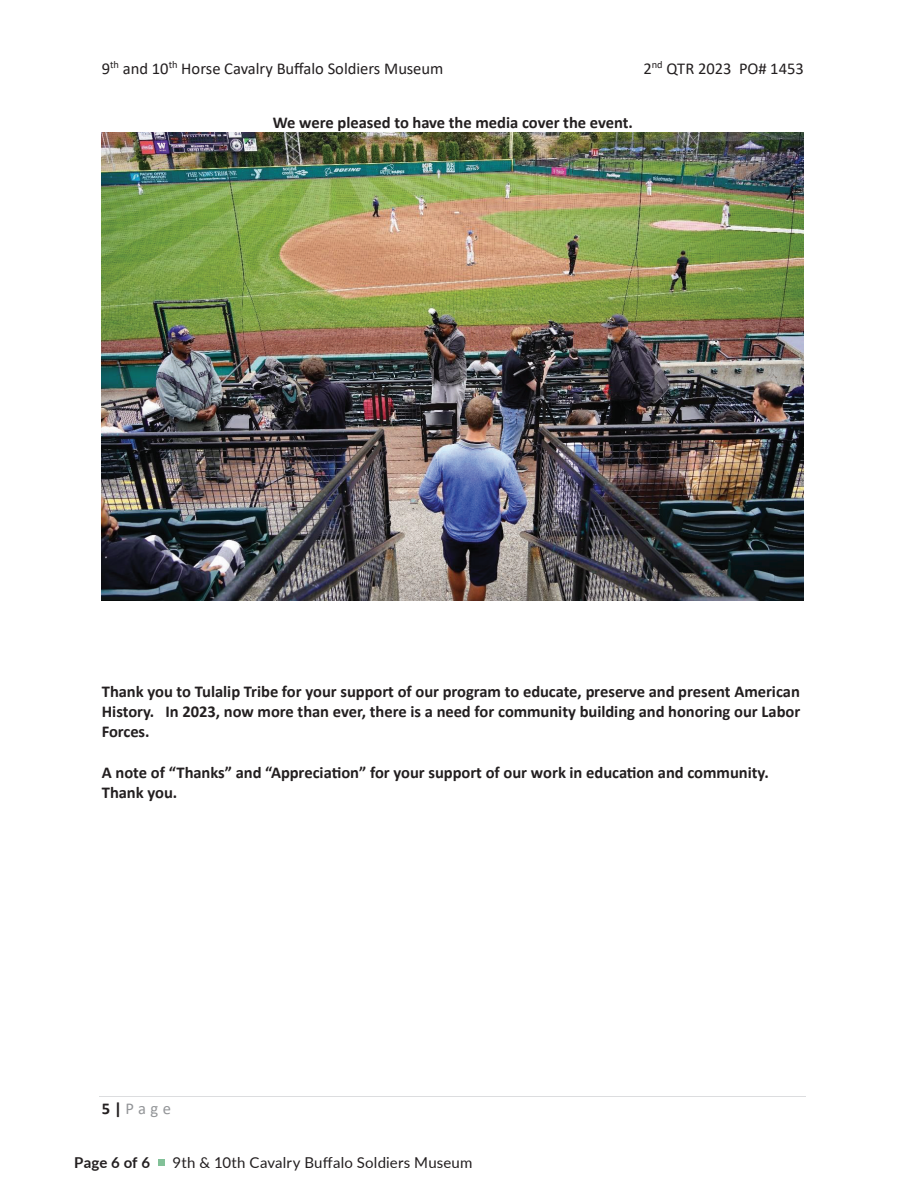
<style>
.page{position:relative;width:918px;height:1188px;background:#fff}
.page>*{position:absolute;margin:0;border:0;box-sizing:border-box;transform-origin:0 0}
.t1{font:700 16.5px/20.1px "Calibri";letter-spacing:-.005em;color:#231f20;text-align:justify}
.t2{font:16.5px "Calibri";color:#231f20}
.t3{font:16.5px "Calibri";color:#939598}
.t4{font:15px "Lato";letter-spacing:.01em;color:#231f20}
.t5{font:700 15px "Lato";letter-spacing:.005em;color:#231f20}
.s1{font-weight:700;color:#231f20}
</style>
<div class="page">
<hr style="left:100px;top:1096px;width:706px;height:1px;background:#dcdddf">
<img style="left:102px;top:133px;width:702px;height:468px">
<div style="left:158px;top:1159px;width:7px;height:7px;background:#82c198"></div>
<p class="t2" style="left:102px;top:57px;width:343px">9<sup>th</sup> and 10<sup>th</sup> Horse Cavalry Buffalo Soldiers Museum</p>
<p class="t2" style="left:643px;top:57px;width:162px">2<sup>nd</sup> QTR 2023 PO# 1453</p>
<p class="t1" style="left:273px;top:113px;width:362px">We were pleased to have the media cover the event.</p>
<p class="t1" style="left:102px;top:681px;width:700px">Thank you to Tulalip Tribe for your support of our program to educate, preserve and present American History. In 2023, now more than ever, there is a need for community building and honoring our Labor Forces.</p>
<p class="t1" style="left:102px;top:762px;width:669px">A note of “Thanks” and “Appreciation” for your support of our work in education and community.<br>Thank you.</p>
<p class="t3" style="left:102px;top:1097px;width:71px"><span class="s1">5|</span> Page</p>
<p class="t5" style="left:74px;top:1151px;width:77px">Page 6 of 6</p>
<p class="t4" style="left:173px;top:1152px;width:301px">9th &amp; 10th Cavalry Buffalo Soldiers Museum</p>
</div>
